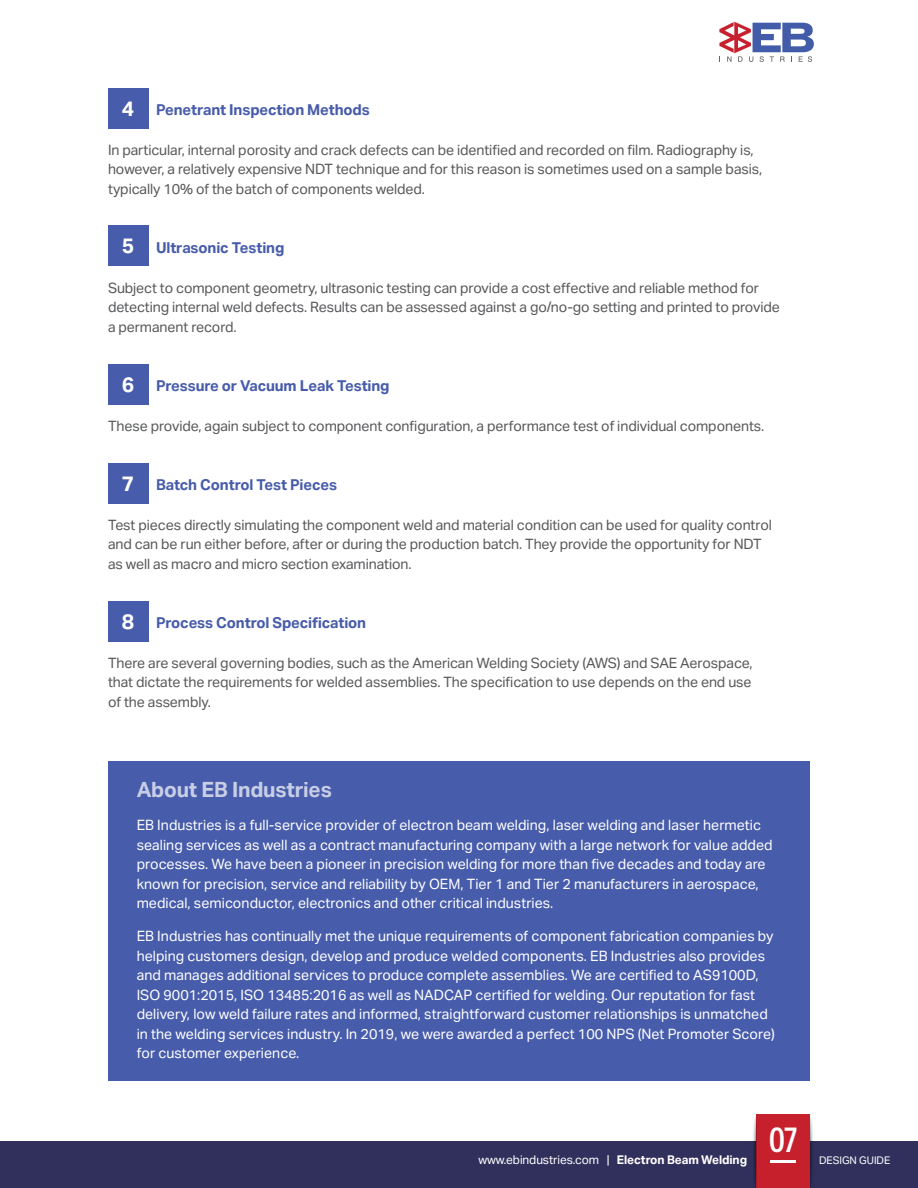
<style>
.page{position:relative;width:918px;height:1188px;background:#fff}
.page>*{position:absolute;margin:0;border:0;box-sizing:border-box;transform-origin:0 0}
.t1{font:500 33px "Benton Sans Compressed";color:#fff}
.t2{font:700 21px "Aktiv Grotesk Arbc";letter-spacing:-.01em;color:#c8cee6}
.t3{font:700 21px "Aktiv Grotesk Arbc";color:#fff}
.t4{font:700 15px "Aktiv Grotesk Arbc";letter-spacing:-.01em;color:#475caa}
.t5{font:14.25px/19.5px "Aktiv Grotesk Arbc";color:#fff}
.t6{font:14.25px/19.5px "Aktiv Grotesk Arbc";letter-spacing:-.01em;color:#57585a}
.t7{font:12px "Aktiv Grotesk Arbc";letter-spacing:-.01em;color:#fff}
.t8{font:10.5px "Aktiv Grotesk Arbc";color:#fff}
.s1{font-weight:700}
</style>
<div class="page">
<svg style="left:719px;top:22px;width:95px;height:40px"></svg>
<div style="left:0;top:1142px;width:918px;height:46px;background:#31305c"></div>
<div style="left:756px;top:1115px;width:54px;height:73px;background:#c7202d"></div>
<hr style="left:770px;top:1160px;width:26px;height:2px;background:#fff">
<img style="left:810px;top:1117px;width:5px;height:71px">
<img style="left:752px;top:1117px;width:4px;height:71px">
<div style="left:108px;top:761px;width:702px;height:320px;background:#475caa"></div>
<div style="left:108px;top:88px;width:40px;height:40px;background:#475caa"></div>
<div style="left:108px;top:225px;width:40px;height:41px;background:#475caa"></div>
<div style="left:108px;top:364px;width:40px;height:40px;background:#475caa"></div>
<div style="left:108px;top:464px;width:40px;height:40px;background:#475caa"></div>
<div style="left:108px;top:602px;width:40px;height:40px;background:#475caa"></div>
<p class="t3" style="left:122px;top:96px;width:14px">4</p>
<p class="t4" style="left:156px;top:101px;width:215px">Penetrant Inspection Methods</p>
<p class="t6" style="left:108px;top:140px;width:656px">In particular, internal porosity and crack defects can be identified and recorded on film. Radiography is, however, a relatively expensive NDT technique and for this reason is sometimes used on a sample basis, typically 10% of the batch of components welded.</p>
<p class="t3" style="left:122px;top:234px;width:14px">5</p>
<p class="t4" style="left:156px;top:239px;width:130px">Ultrasonic Testing</p>
<p class="t6" style="left:108px;top:278px;width:674px">Subject to component geometry, ultrasonic testing can provide a cost effective and reliable method for detecting internal weld defects. Results can be assessed against a go/no-go setting and printed to provide a permanent record.</p>
<p class="t3" style="left:122px;top:372px;width:14px">6</p>
<p class="t4" style="left:156px;top:377px;width:235px">Pressure or Vacuum Leak Testing</p>
<p class="t6" style="left:108px;top:416px;width:658px">These provide, again subject to component configuration, a performance test of individual components.</p>
<p class="t3" style="left:122px;top:472px;width:14px">7</p>
<p class="t4" style="left:156px;top:476px;width:183px">Batch Control Test Pieces</p>
<p class="t6" style="left:108px;top:515px;width:665px">Test pieces directly simulating the component weld and material condition can be used for quality control and can be run either before, after or during the production batch. They provide the opportunity for NDT as well as macro and micro section examination.</p>
<p class="t3" style="left:122px;top:610px;width:14px">8</p>
<p class="t4" style="left:156px;top:614px;width:212px">Process Control Specification</p>
<p class="t6" style="left:108px;top:653px;width:646px;text-align:justify">There are several governing bodies, such as the American Welding Society (AWS) and SAE Aerospace, that dictate the requirements for welded assemblies. The specification to use depends on the end use of the assembly.</p>
<p class="t2" style="left:137px;top:778px;width:197px">About EB Industries</p>
<p class="t5" style="left:137px;top:815px;width:638px">EB Industries is a full-service provider of electron beam welding, laser welding and laser hermetic sealing services as well as a contract manufacturing company with a large network for value added processes. We have been a pioneer in precision welding for more than five decades and today are known for precision, service and reliability by OEM, Tier 1 and Tier 2 manufacturers in aerospace, medical, semiconductor, electronics and other critical industries.</p>
<p class="t5" style="left:137px;top:926px;width:640px">EB Industries has continually met the unique requirements of component fabrication companies by helping customers design, develop and produce welded components. EB Industries also provides and manages additional services to produce complete assemblies. We are certified to AS9100D, ISO 9001:2015, ISO 13485:2016 as well as NADCAP certified for welding. Our reputation for fast delivery, low weld failure rates and informed, straightforward customer relationships is unmatched in the welding services industry. In 2019, we were awarded a perfect 100 NPS (Net Promoter Score) for customer experience.</p>
<p class="t1" style="left:769px;top:1120px;width:30px">07</p>
<p class="t7" style="left:478px;top:1153px;width:270px">www.ebindustries.com | <span class="s1">Electron Beam Welding</span></p>
<p class="t8" style="left:819px;top:1154px;width:73px">DESIGN GUIDE</p>
</div>
